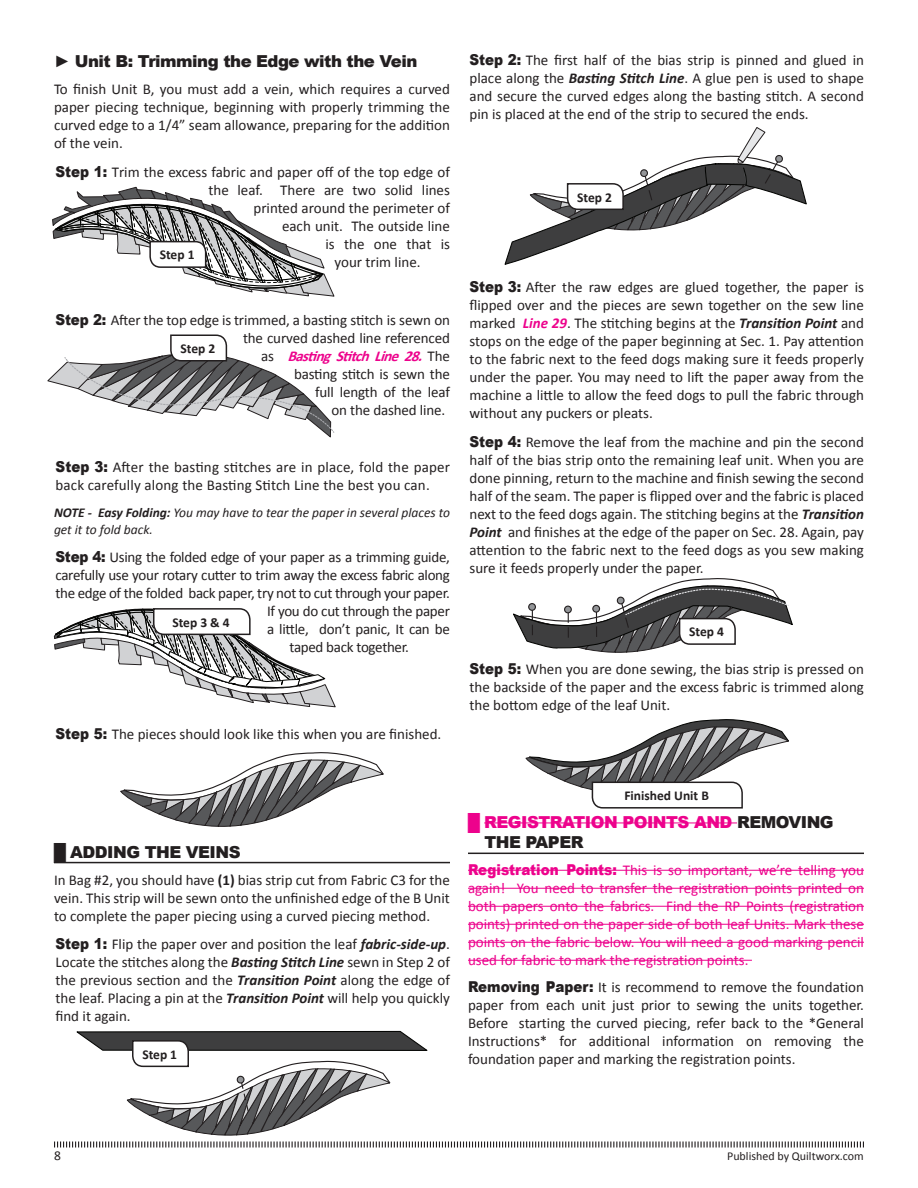
<style>
.page{position:relative;width:918px;height:1188px;background:#fff}
.page>*{position:absolute;margin:0;border:0;box-sizing:border-box;transform-origin:0 0}
.t1{font:900 16.5px "Arial";letter-spacing:-.03em;color:#231f20}
.t2{font:900 16.5px/19.8px "Arial";letter-spacing:-.03em;color:#ed028c}
.Run-In_Header{font:15px/18px "Calibri";color:#231f20;text-align:justify}
.Run-In_Header-2{font:15px/18px "Calibri";color:#ed028c;text-align:justify}
.Run-In_Header-3{font:15px "Calibri";letter-spacing:-.02em;color:#231f20}
.t3{font:italic 700 15px "Calibri";color:#ed028c}
.Note_Inline_Style{font:italic 13.5px/16.2px "Calibri";color:#231f20}
.t4{font:700 13.5px "Calibri";color:#231f20}
.t5{font:13.5px "Calibri";color:#231f20}
.t6{font:12px "Calibri";color:#231f20}
.s1{font-family:"Arial";font-weight:900}
.s2{font-weight:400;font-style:normal;color:#231f20}
.s3{font-weight:700}
.s4{font-weight:700;font-style:italic}
.s5{font-weight:700;font-style:italic;color:#ed028c}
.s6{color:#231f20}
</style>
<div class="page">
<hr style="left:54px;top:862px;width:396px;height:1px;background:#231f20">
<svg style="left:52px;top:186px;width:283px;height:111px"></svg>
<svg style="left:47px;top:334px;width:288px;height:104px"></svg>
<svg style="left:53px;top:608px;width:283px;height:100px"></svg>
<svg style="left:120px;top:752px;width:264px;height:75px"></svg>
<svg style="left:54px;top:1030px;width:810px;height:118px"></svg>
<hr style="left:468px;top:853px;width:396px;height:1px;background:#231f20">
<hr style="left:484px;top:822px;width:253px;height:1px;background:#ed028c">
<hr style="left:468px;top:870px;width:149px;height:1px;background:#ed028c">
<hr style="left:617px;top:870px;width:247px;height:1px;background:#ed028c">
<hr style="left:468px;top:888px;width:396px;height:1px;background:#ed028c">
<hr style="left:468px;top:906px;width:396px;height:1px;background:#ed028c">
<hr style="left:468px;top:924px;width:396px;height:1px;background:#ed028c">
<hr style="left:468px;top:942px;width:396px;height:1px;background:#ed028c">
<hr style="left:468px;top:960px;width:284px;height:1px;background:#ed028c">
<svg style="left:504px;top:127px;width:303px;height:138px"></svg>
<svg style="left:513px;top:578px;width:280px;height:75px"></svg>
<svg style="left:525px;top:719px;width:264px;height:90px"></svg>
<p class="t1" style="left:54px;top:49px;width:365px">► Unit B: Trimming the Edge with the Vein</p>
<p class="Run-In_Header" style="left:54px;top:80px;width:398px">To finish Unit B, you must add a vein, which requires a curved paper piecing technique, beginning with properly trimming the curved edge to a 1/4” seam allowance, preparing for the addition of the vein.</p>
<p class="Run-In_Header" style="left:56px;top:163px;width:396px"><span class="s1">Step 1:</span> Trim the excess fabric and paper off of the top edge of</p>
<p class="Run-In_Header" style="left:208px;top:181px;width:243px">the leaf. There are two solid lines</p>
<p class="Run-In_Header" style="left:254px;top:199px;width:198px">printed around the perimeter of</p>
<p class="Run-In_Header" style="left:282px;top:217px;width:169px">each unit. The outside line</p>
<p class="Run-In_Header" style="left:326px;top:235px;width:126px">is the one that is</p>
<p class="Run-In_Header" style="left:334px;top:253px;width:88px">your trim line.</p>
<p class="t4" style="left:160px;top:246px;width:36px">Step 1</p>
<p class="Run-In_Header" style="left:56px;top:311px;width:396px"><span class="s1">Step 2:</span> After the top edge is trimmed, a basting stitch is sewn on</p>
<p class="Run-In_Header" style="left:243px;top:329px;width:208px">the curved dashed line referenced</p>
<p class="t3" style="left:261px;top:346px;width:190px"><span class="s2">a s</span> BastingStitchLine28. <span class="s2">T h e</span></p>
<p class="Run-In_Header" style="left:294px;top:365px;width:157px">basting stitch is sewn the</p>
<p class="Run-In_Header" style="left:315px;top:383px;width:136px">full length of the leaf</p>
<p class="Run-In_Header" style="left:332px;top:401px;width:115px">on the dashed line.</p>
<p class="t4" style="left:180px;top:340px;width:36px">Step 2</p>
<p class="Run-In_Header" style="left:56px;top:458px;width:396px"><span class="s1">Step 3:</span> After the basting stitches are in place, fold the paper back carefully along the Basting Stitch Line the best you can.</p>
<p class="Note_Inline_Style" style="left:54px;top:504px;width:397px"><span class="s3">NOTE - Easy Folding:</span> You may have to tear the paper in several places to get it to fold back.</p>
<p class="Run-In_Header-3" style="left:56px;top:548px;width:396px"><span class="s1">Step 4:</span> Using the folded edge of your paper as a trimming guide,</p>
<p class="Run-In_Header-3" style="left:56px;top:566px;width:396px">carefully use your rotary cutter to trim away the excess fabric along</p>
<p class="Run-In_Header-3" style="left:56px;top:584px;width:396px">the edge of the folded back paper, try not to cut through your paper.</p>
<p class="Run-In_Header-3" style="left:267px;top:602px;width:184px">If you do cut through the paper</p>
<p class="Run-In_Header-3" style="left:267px;top:620px;width:184px">a little, don’t panic, It can be</p>
<p class="Run-In_Header-3" style="left:290px;top:638px;width:121px">taped back together.</p>
<p class="t4" style="left:172px;top:614px;width:59px">Step 3 &amp; 4</p>
<p class="Run-In_Header" style="left:56px;top:725px;width:387px"><span class="s1">Step 5:</span> The pieces should look like this when you are finished.</p>
<p class="Run-In_Header" style="left:470px;top:51px;width:396px"><span class="s1">Step 2:</span> The first half of the bias strip is pinned and glued in place along the <span class="s4">Basting Stitch Line</span>. A glue pen is used to shape and secure the curved edges along the basting stitch. A second pin is placed at the end of the strip to secured the ends.</p>
<p class="t4" style="left:577px;top:189px;width:36px">Step 2</p>
<p class="Run-In_Header" style="left:470px;top:278px;width:396px"><span class="s1">Step 3:</span> After the raw edges are glued together, the paper is flipped over and the pieces are sewn together on the sew line marked <span class="s5">Line 29</span>. The stitching begins at the <span class="s4">Transition Point</span> and stops on the edge of the paper beginning at Sec. 1. Pay attention to the fabric next to the feed dogs making sure it feeds properly under the paper. You may need to lift the paper away from the machine a little to allow the feed dogs to pull the fabric through without any puckers or pleats.</p>
<p class="Run-In_Header" style="left:470px;top:433px;width:396px"><span class="s1">Step 4:</span> Remove the leaf from the machine and pin the second half of the bias strip onto the remaining leaf unit. When you are done pinning, return to the machine and finish sewing the second half of the seam. The paper is flipped over and the fabric is placed next to the feed dogs again. The stitching begins at the <span class="s4">Transition Point</span> and finishes at the edge of the paper on Sec. 28. Again, pay attention to the fabric next to the feed dogs as you sew making sure it feeds properly under the paper.</p>
<p class="t4" style="left:689px;top:623px;width:36px">Step 4</p>
<p class="Run-In_Header" style="left:470px;top:660px;width:396px"><span class="s1">Step 5:</span> When you are done sewing, the bias strip is pressed on the backside of the paper and the excess fabric is trimmed along the bottom edge of the leaf Unit.</p>
<p class="t1" style="left:54px;top:840px;width:188px">█ ADDING THE VEINS</p>
<p class="Run-In_Header" style="left:54px;top:871px;width:398px">In Bag #2, you should have <span class="s3">(1)</span> bias strip cut from Fabric C3 for the vein. This strip will be sewn onto the unfinished edge of the B Unit to complete the paper piecing using a curved piecing method.</p>
<p class="Run-In_Header" style="left:56px;top:935px;width:396px"><span class="s1">Step 1:</span> Flip the paper over and position the leaf <span class="s4">fabric-side-up</span>.<br>Locate the stitches along the <span class="s4">Basting Stitch Line</span> sewn in Step 2 of the previous section and the <span class="s4">Transition Point</span> along the edge of the leaf. Placing a pin at the <span class="s4">Transition Point</span> will help you quickly find it again.</p>
<p class="t4" style="left:142px;top:1046px;width:36px">Step 1</p>
<p class="t4" style="left:624px;top:787px;width:86px">Finished Unit B</p>
<p class="t2" style="left:484px;top:812px;width:351px;text-indent:-16px">█ REGISTRATION POINTS AND <span class="s6">REMOVING<br>THE PAPER</span></p>
<p class="Run-In_Header-2" style="left:468px;top:861px;width:397px"><span class="s1">Registration Points:</span> This is so important, we’re telling you again! You need to transfer the registration points printed on both papers onto the fabrics. Find the RP Points (registration points) printed on the paper side of both leaf Units. Mark these points on the fabric below. You will need a good marking pencil used for fabric to mark the registration points.</p>
<p class="Run-In_Header" style="left:468px;top:978px;width:397px"><span class="s1">Removing Paper:</span> It is recommend to remove the foundation paper from each unit just prior to sewing the units together.<br>Before starting the curved piecing, refer back to the *General Instructions* for additional information on removing the foundation paper and marking the registration points.</p>
<p class="t5" style="left:54px;top:1147px;width:8px">8</p>
<p class="t6" style="left:727px;top:1148px;width:138px">Published by Quiltworx.com</p>
</div>
